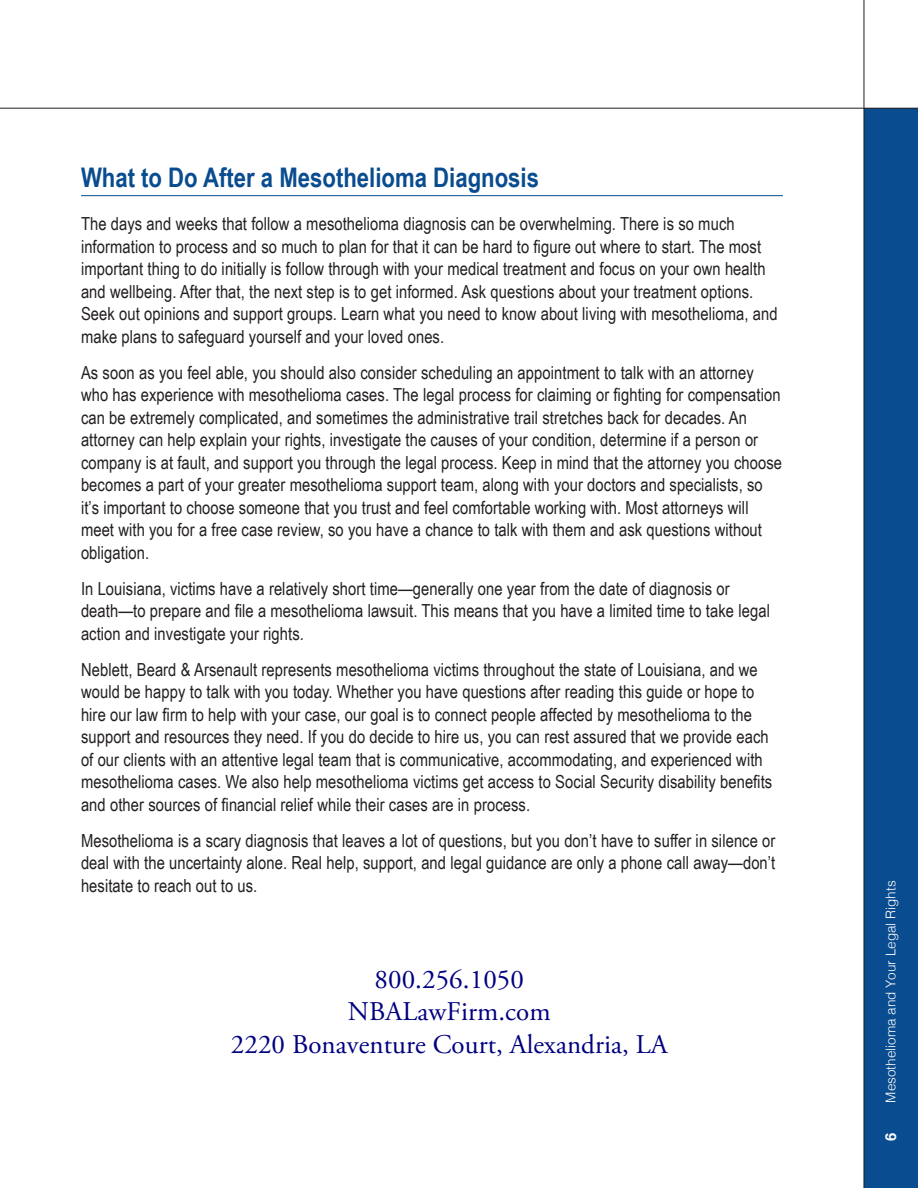
<style>
.page{position:relative;width:918px;height:1188px;background:#fff}
.page>*{position:absolute;margin:0;border:0;box-sizing:border-box;transform-origin:0 0}
.t1{font:27px/32.4px "Adobe Garamond Pro";letter-spacing:.005em;color:#000080;text-align:center}
.Main_Text{font:700 27px "Arial Narrow";color:#094c8f}
.Main_Text-2{font:18px/22.5px "Arial Narrow";letter-spacing:.005em;color:#231f20}
.t2{font:700 15px "Helvetica";color:#fff}
.t3{font:300 13.5px "Helvetica";color:#fff}
</style>
<div class="page">
<div style="left:864px;top:108px;width:54px;height:1080px;background:#094c8f"></div>
<hr style="left:0;top:108px;width:918px;height:1px;background:#231f20">
<hr style="left:864px;top:0;width:1px;height:1188px;background:#231f20">
<hr style="left:81px;top:195px;width:702px;height:1px;background:#094c8f">
<p class="Main_Text" style="left:81px;top:157px;width:460px">What to Do After a Mesothelioma Diagnosis</p>
<p class="Main_Text-2" style="left:81px;top:212px;width:698px">The days and weeks that follow a mesothelioma diagnosis can be overwhelming. There is so much information to process and so much to plan for that it can be hard to figure out where to start. The most important thing to do initially is follow through with your medical treatment and focus on your own health and wellbeing. After that, the next step is to get informed. Ask questions about your treatment options.<br>Seek out opinions and support groups. Learn what you need to know about living with mesothelioma, and make plans to safeguard yourself and your loved ones.</p>
<p class="Main_Text-2" style="left:81px;top:360px;width:703px">As soon as you feel able, you should also consider scheduling an appointment to talk with an attorney who has experience with mesothelioma cases. The legal process for claiming or fighting for compensation can be extremely complicated, and sometimes the administrative trail stretches back for decades. An attorney can help explain your rights, investigate the causes of your condition, determine if a person or company is at fault, and support you through the legal process. Keep in mind that the attorney you choose becomes a part of your greater mesothelioma support team, along with your doctors and specialists, so it’s important to choose someone that you trust and feel comfortable working with. Most attorneys will meet with you for a free case review, so you have a chance to talk with them and ask questions without obligation.</p>
<p class="Main_Text-2" style="left:81px;top:576px;width:690px">In Louisiana, victims have a relatively short time—generally one year from the date of diagnosis or death—to prepare and file a mesothelioma lawsuit. This means that you have a limited time to take legal action and investigate your rights.</p>
<p class="Main_Text-2" style="left:81px;top:657px;width:693px">Neblett, Beard &amp; Arsenault represents mesothelioma victims throughout the state of Louisiana, and we would be happy to talk with you today. Whether you have questions after reading this guide or hope to hire our law firm to help with your case, our goal is to connect people affected by mesothelioma to the support and resources they need. If you do decide to hire us, you can rest assured that we provide each of our clients with an attentive legal team that is communicative, accommodating, and experienced with mesothelioma cases. We also help mesothelioma victims get access to Social Security disability benefits and other sources of financial relief while their cases are in process.</p>
<p class="Main_Text-2" style="left:81px;top:828px;width:696px;text-align:justify">Mesothelioma is a scary diagnosis that leaves a lot of questions, but you don’t have to suffer in silence or deal with the uncertainty alone. Real help, support, and legal guidance are only a phone call away—don’t hesitate to reach out to us.</p>
<h1 class="t1" style="left:231px;top:964px;width:438px">800.256.1050<br>NBALawFirm.com<br>2220 Bonaventure Court, Alexandria, LA</h1>
<p class="t3" style="left:879px;top:1103px;width:224px;rotate:-90deg">Mesothelioma and Your Legal Rights</p>
<p class="t2" style="left:879px;top:1141px;width:10px;rotate:-90deg">6</p>
</div>
